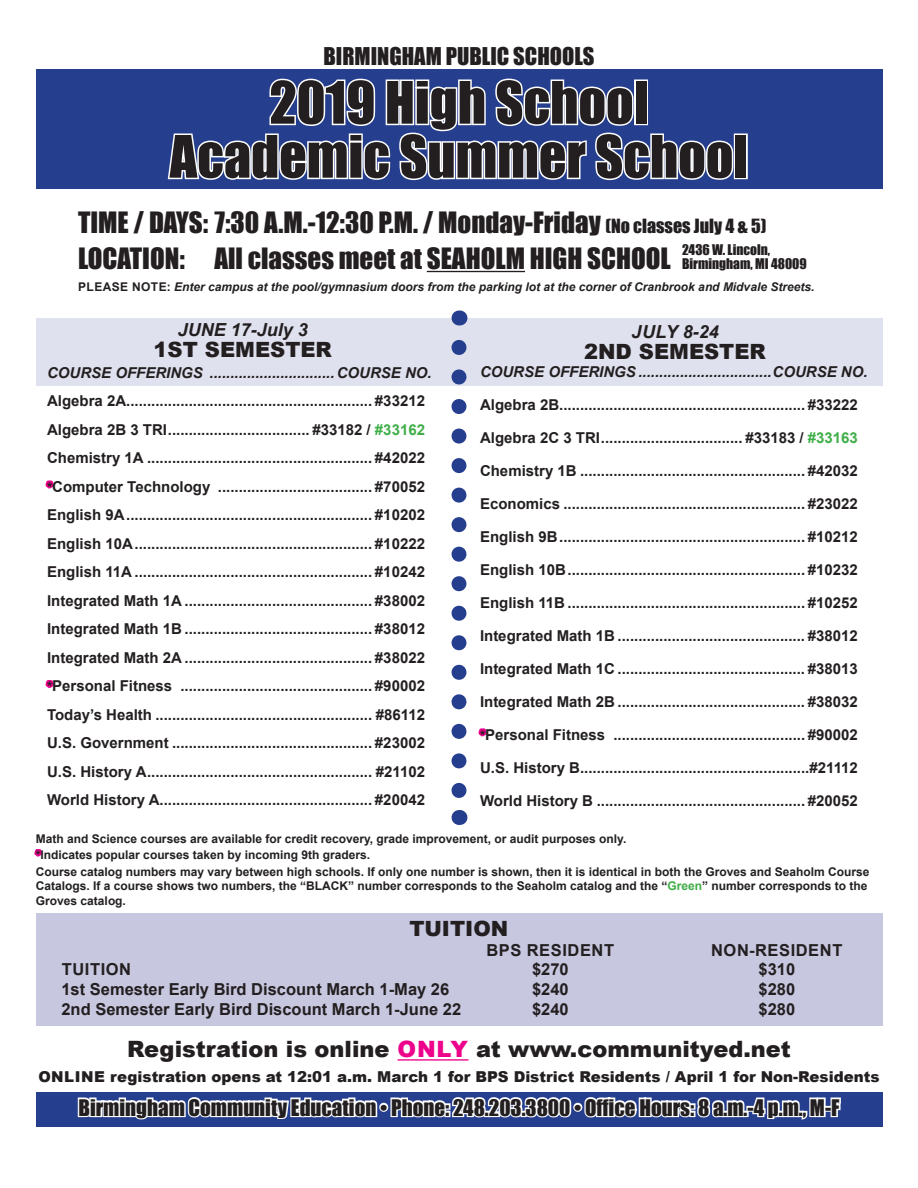
<style>
.page{position:relative;width:918px;height:1188px;background:#fff}
.page>*{position:absolute;margin:0;border:0;box-sizing:border-box;transform-origin:0 0}
.t1{font:54px/54px "Impact";color:#231f20;text-align:center}
.t2{font:27px "Impact";color:#231f20}
.t3{font:900 22.5px "Arial";color:#231f20}
.t4{font:22.5px "Impact";color:#231f20}
.t5{font:21px "Impact";color:#231f20}
.Course_Number_List_T{font:900 21px "Arial";color:#231f20}
.Course_Number_List_T-2{font:italic 700 18px "Arial";color:#231f20}
.t6{font:700 16.5px "Arial";color:#231f20}
.t7{font:700 16.5px "Arial";letter-spacing:.035em;color:#231f20}
.Course_Number_List{font:700 15px "Arial";color:#231f20}
.Course_Number_List_T-3{font:italic 700 15px "Arial";color:#231f20}
.t8{font:900 15px "Arial";color:#231f20}
.t9{font:13.5px/13.5px "Impact";color:#231f20}
.t10{font:700 12px/14.4px "Arial";color:#231f20}
.t11{font:italic 700 12px "Arial";color:#231f20}
.s1{font-size:18px}
.s2{font-style:normal}
.s3{color:#40ae49}
.s4{font-size:13.5px}
.s5{color:#ed028c}
</style>
<div class="page">
<div style="left:36px;top:913px;width:846px;height:113px;background:#c7c7e0"></div>
<div style="left:36px;top:69px;width:846px;height:120px;background:#253f8e"></div>
<svg style="left:167px;top:78px;width:568px;height:103px"></svg>
<div style="left:734px;top:134px;width:14px;height:45px;border:3px solid #fff"></div>
<svg style="left:36px;top:1059px;width:847px;height:68px"></svg>
<svg style="left:34px;top:849px;width:9px;height:8px"></svg>
<div style="left:37px;top:318px;width:846px;height:67px;background:#e0e1ee"></div>
<svg style="left:45px;top:480px;width:9px;height:9px"></svg>
<svg style="left:45px;top:680px;width:9px;height:9px"></svg>
<svg style="left:452px;top:347px;width:14px;height:451px"></svg>
<svg style="left:459px;top:310px;width:1px;height:16px"></svg>
<svg style="left:459px;top:810px;width:1px;height:15px"></svg>
<hr style="left:427px;top:271px;width:98px;height:1px;background:#231f20">
<svg style="left:478px;top:728px;width:9px;height:9px"></svg>
<p class="t4" style="left:324px;top:39px;width:272px">BIRMINGHAM PUBLIC SCHOOLS</p>
<p class="t1" style="left:170px;top:74px;width:580px">2019 High School<br>Academic Summer School</p>
<p class="t2" style="left:78px;top:201px;width:690px">TIME / DAYS: 7:30 A.M.-12:30 P.M. / Monday-Friday <span class="s1">(No classes July 4 &amp; 5)</span></p>
<p class="t2" style="left:78px;top:237px;width:594px">LOCATION: All classes meet at SEAHOLM HIGH SCHOOL</p>
<p class="t9" style="left:682px;top:243px;width:126px">2436 W. Lincoln,<br>Birmingham, MI 48009</p>
<p class="t11" style="left:78px;top:279px;width:738px"><span class="s2">PLEASE NOTE:</span> Enter campus at the pool/gymnasium doors from the parking lot at the corner of Cranbrook and Midvale Streets.</p>
<p class="Course_Number_List_T-2" style="left:178px;top:318px;width:132px">JUNE 17-July 3</p>
<p class="Course_Number_List_T" style="left:154px;top:335px;width:180px">1ST SEMESTER</p>
<p class="Course_Number_List_T-3" style="left:47px;top:363px;width:386px">COURSE OFFERINGS ..............................COURSE NO.</p>
<p class="Course_Number_List" style="left:47px;top:390px;width:379px">Algebra 2A........................................................... #33212</p>
<p class="Course_Number_List" style="left:47px;top:419px;width:379px">Algebra 2B 3 TRI.................................. #33182 / <span class="s3">#33162</span></p>
<p class="Course_Number_List" style="left:47px;top:447px;width:379px">Chemistry 1A ...................................................... #42022</p>
<p class="Course_Number_List" style="left:47px;top:476px;width:379px"><span class="s4">*</span>Computer Technology ..................................... #70052</p>
<p class="Course_Number_List" style="left:47px;top:504px;width:379px">English 9A........................................................... #10202</p>
<p class="Course_Number_List" style="left:47px;top:533px;width:379px">English 10A......................................................... #10222</p>
<p class="Course_Number_List" style="left:47px;top:561px;width:379px">English 11A ......................................................... #10242</p>
<p class="Course_Number_List" style="left:47px;top:590px;width:379px">Integrated Math 1A ............................................. #38002</p>
<p class="Course_Number_List" style="left:47px;top:618px;width:379px">Integrated Math 1B ............................................. #38012</p>
<p class="Course_Number_List" style="left:47px;top:647px;width:379px">Integrated Math 2A ............................................. #38022</p>
<p class="Course_Number_List" style="left:47px;top:675px;width:379px"><span class="s4">*</span>Personal Fitness .............................................. #90002</p>
<p class="Course_Number_List" style="left:47px;top:704px;width:379px">Today’s Health .................................................... #86112</p>
<p class="Course_Number_List" style="left:47px;top:732px;width:379px">U.S. Government ................................................ #23002</p>
<p class="Course_Number_List" style="left:47px;top:761px;width:379px">U.S. History A...................................................... #21102</p>
<p class="Course_Number_List" style="left:47px;top:789px;width:379px">World History A................................................... #20042</p>
<p class="Course_Number_List_T-2" style="left:631px;top:319px;width:89px">JULY 8-24</p>
<p class="Course_Number_List_T" style="left:584px;top:336px;width:183px">2ND SEMESTER</p>
<p class="Course_Number_List_T-3" style="left:480px;top:361px;width:389px">COURSE OFFERINGS ................................COURSE NO.</p>
<p class="Course_Number_List" style="left:480px;top:394px;width:379px">Algebra 2B........................................................... #33222</p>
<p class="Course_Number_List" style="left:480px;top:427px;width:379px">Algebra 2C 3 TRI.................................. #33183 / <span class="s3">#33163</span></p>
<p class="Course_Number_List" style="left:480px;top:460px;width:379px">Chemistry 1B ...................................................... #42032</p>
<p class="Course_Number_List" style="left:480px;top:493px;width:379px">Economics .......................................................... #23022</p>
<p class="Course_Number_List" style="left:480px;top:526px;width:379px">English 9B........................................................... #10212</p>
<p class="Course_Number_List" style="left:480px;top:559px;width:379px">English 10B......................................................... #10232</p>
<p class="Course_Number_List" style="left:480px;top:592px;width:379px">English 11B ......................................................... #10252</p>
<p class="Course_Number_List" style="left:480px;top:625px;width:379px">Integrated Math 1B ............................................. #38012</p>
<p class="Course_Number_List" style="left:480px;top:658px;width:379px">Integrated Math 1C ............................................. #38013</p>
<p class="Course_Number_List" style="left:480px;top:691px;width:379px">Integrated Math 2B ............................................. #38032</p>
<p class="Course_Number_List" style="left:480px;top:724px;width:379px"><span class="s4">*</span>Personal Fitness .............................................. #90002</p>
<p class="Course_Number_List" style="left:480px;top:757px;width:379px">U.S. History B.......................................................#21112</p>
<p class="Course_Number_List" style="left:480px;top:790px;width:379px">World History B .................................................. #20052</p>
<p class="t10" style="left:36px;top:831px;width:592px">Math and Science courses are available for credit recovery, grade improvement, or audit purposes only.</p>
<p class="t10" style="left:36px;top:848px;width:336px">*Indicates popular courses taken by incoming 9th graders.</p>
<p class="t10" style="left:36px;top:865px;width:835px">Course catalog numbers may vary between high schools. If only one number is shown, then it is identical in both the Groves and Seaholm Course<br>Catalogs. If a course shows two numbers, the “BLACK” number corresponds to the Seaholm catalog and the “<span class="s3">Green</span>” number corresponds to the<br>Groves catalog.</p>
<p class="Course_Number_List_T" style="left:409px;top:913px;width:101px">TUITION</p>
<p class="t7" style="left:486px;top:938px;width:129px">BPS RESIDENT</p>
<p class="t7" style="left:711px;top:938px;width:133px">NON-RESIDENT</p>
<p class="t7" style="left:62px;top:958px;width:71px">TUITION</p>
<p class="t6" style="left:532px;top:958px;width:38px">$270</p>
<p class="t6" style="left:759px;top:958px;width:38px">$310</p>
<p class="t6" style="left:61px;top:978px;width:389px">1st Semester Early Bird Discount March 1-May 26</p>
<p class="t6" style="left:532px;top:978px;width:38px">$240</p>
<p class="t6" style="left:759px;top:978px;width:38px">$280</p>
<p class="t6" style="left:61px;top:998px;width:401px">2nd Semester Early Bird Discount March 1-June 22</p>
<p class="t6" style="left:532px;top:998px;width:38px">$240</p>
<p class="t6" style="left:759px;top:998px;width:38px">$280</p>
<p class="t3" style="left:127px;top:1033px;width:665px">Registration is online <span class="s5">ONLY</span> at www.communityed.net</p>
<p class="t8" style="left:38px;top:1066px;width:843px">ONLINE registration opens at 12:01 a.m. March 1 for BPS District Residents / April 1 for Non-Residents</p>
<p class="t5" style="left:78px;top:1091px;width:763px">Birmingham Community Education • Phone: 248.203.3800 • Office Hours: 8 a.m.-4 p.m., M-F</p>
</div>
